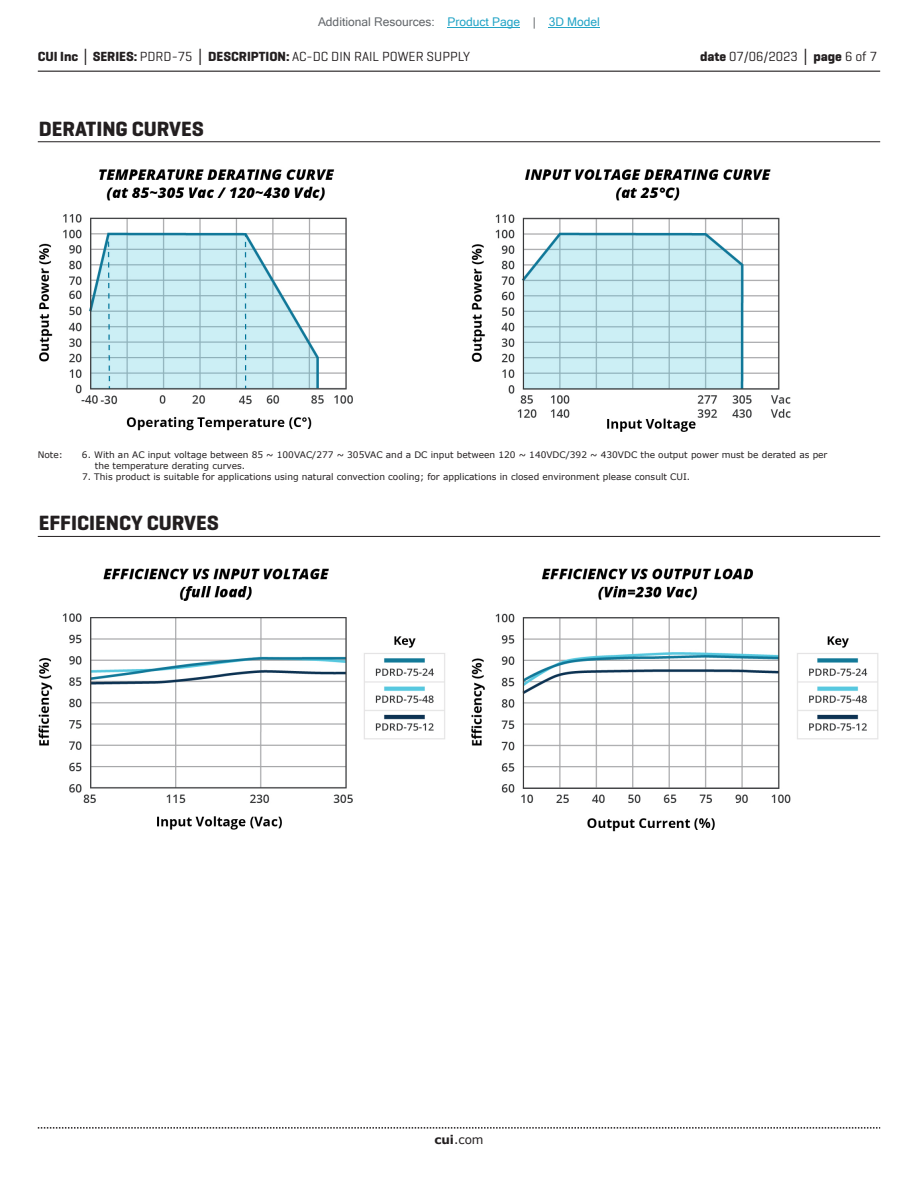
<style>
.page{position:relative;width:918px;height:1188px;background:#fff}
.page>*{position:absolute;margin:0;border:0;box-sizing:border-box;transform-origin:0 0}
.t1{font:700 21px "Geogrotesque";color:#231f20}
.t2{font:13.5px "Geogrotesque";color:#231f20}
.t3{font:12px "Microsoft Sans Serif";color:#63676b}
.t4{font:12px "Verdana";color:#231f20}
.t5{font:9px/10.8px "Verdana";color:#231f20}
.s1{color:#23a4c6}
.s2{font-weight:700}
.s3{font-family:"Verdana";font-weight:700}
</style>
<div class="page">
<hr style="left:38px;top:71px;width:842px;height:1px;background:#231f20">
<svg style="left:38px;top:1127px;width:842px;height:2px"></svg>
<hr style="left:38px;top:536px;width:842px;height:1px;background:#231f20">
<hr style="left:38px;top:141px;width:842px;height:1px;background:#231f20">
<img style="left:39px;top:169px;width:752px;height:263px">
<img style="left:38px;top:568px;width:841px;height:263px">
<hr style="left:448px;top:27px;width:72px;height:1px;background:#23a4c6">
<hr style="left:549px;top:27px;width:51px;height:1px;background:#23a4c6">
<h3 class="t3" style="left:318px;top:15px;width:283px">Additional Resources: <span class="s1">Product Page</span> | <span class="s1">3D Model</span></h3>
<h2 class="t2" style="left:38px;top:48px;width:434px"><span class="s2">CUI Inc</span> <span class="s3">│</span> <span class="s2">SERIES:</span> PDRD-75 <span class="s3">│</span> <span class="s2">DESCRIPTION:</span> AC-DC DIN RAIL POWER SUPPLY</h2>
<h2 class="t2" style="left:700px;top:48px;width:179px"><span class="s2">date</span> 07/06/2023 <span class="s3">│</span> <span class="s2">page</span> 6 of 7</h2>
<h1 class="t1" style="left:39px;top:116px;width:167px">DERATING CURVES</h1>
<p class="t5" style="left:38px;top:449px;width:27px">Note:</p>
<p class="t5" style="left:95px;top:449px;width:734px;text-indent:-13px">6. With an AC input voltage between 85 ~ 100VAC/277 ~ 305VAC and a DC input between 120 ~ 140VDC/392 ~ 430VDC the output power must be derated as per the temperature derating curves.</p>
<p class="t5" style="left:82px;top:471px;width:610px">7. This product is suitable for applications using natural convection cooling; for applications in closed environment please consult CUI.</p>
<h1 class="t1" style="left:39px;top:510px;width:181px">EFFICIENCY CURVES</h1>
<h3 class="t4" style="left:434px;top:1131px;width:51px"><span class="s2">cui</span>.com</h3>
</div>
